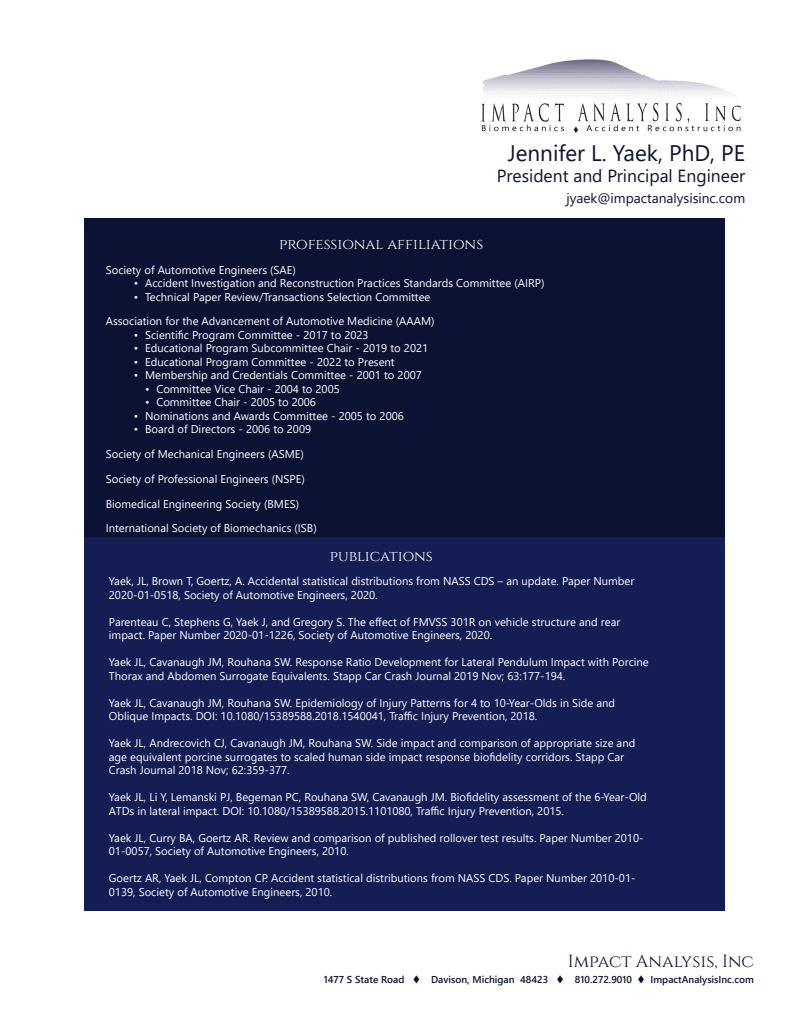
<style>
.page{position:relative;width:810px;height:1035px;background:#fff}
.page>*{position:absolute;margin:0;border:0;box-sizing:border-box;transform-origin:0 0}
.t1{font:22.5px "Yu Gothic UI";color:#0c1233}
.t2{font:17.5px "Yu Gothic UI";color:#0c1233}
.t3{font:17.5px "Cinzel";color:#0c1233}
.t4{font:15px "Cinzel";color:#fff}
.t5{font:13.75px "Yu Gothic UI";color:#0c1233}
.t6{font:11.25px/13.5px "Yu Gothic UI";color:#fff}
.t7{font:700 10px "Yu Gothic UI";color:#0c1233}
</style>
<div class="page">
<img style="left:481px;top:60px;width:260px;height:73px">
<div style="left:84px;top:219px;width:641px;height:319px;background:#0c1233"></div>
<div style="left:84px;top:537px;width:641px;height:374px;background:#141d54"></div>
<h1 class="t1" style="left:508px;top:132px;width:239px">Jennifer L. Yaek, PhD, PE</h1>
<h2 class="t2" style="left:497px;top:159px;width:250px">President and Principal Engineer</h2>
<p class="t5" style="left:566px;top:185px;width:180px">jyaek@impactanalysisinc.com</p>
<p class="t4" style="left:279px;top:235px;width:206px">professional affiliations</p>
<p class="t6" style="left:106px;top:261px;width:192px">Society of Automotive Engineers (SAE)</p>
<p class="t6" style="left:134px;top:275px;width:412px">• Accident Investigation and Reconstruction Practices Standards Committee (AIRP)</p>
<p class="t6" style="left:134px;top:288px;width:298px">• Technical Paper Review/Transactions Selection Committee</p>
<p class="t6" style="left:106px;top:313px;width:330px">Association for the Advancement of Automotive Medicine (AAAM)</p>
<p class="t6" style="left:134px;top:326px;width:236px">• Scientific Program Committee - 2017 to 2023</p>
<p class="t6" style="left:134px;top:340px;width:296px">• Educational Program Subcommittee Chair - 2019 to 2021</p>
<p class="t6" style="left:134px;top:353px;width:262px">• Educational Program Committee - 2022 to Present</p>
<p class="t6" style="left:134px;top:367px;width:289px">• Membership and Credentials Committee - 2001 to 2007</p>
<p class="t6" style="left:145px;top:380px;width:196px">• Committee Vice Chair - 2004 to 2005</p>
<p class="t6" style="left:145px;top:394px;width:172px">• Committee Chair - 2005 to 2006</p>
<p class="t6" style="left:134px;top:407px;width:271px">• Nominations and Awards Committee - 2005 to 2006</p>
<p class="t6" style="left:134px;top:421px;width:179px">• Board of Directors - 2006 to 2009</p>
<p class="t6" style="left:106px;top:446px;width:200px">Society of Mechanical Engineers (ASME)</p>
<p class="t6" style="left:106px;top:470px;width:201px">Society of Professional Engineers (NSPE)</p>
<p class="t6" style="left:106px;top:495px;width:195px">Biomedical Engineering Society (BMES)</p>
<p class="t6" style="left:106px;top:520px;width:212px">International Society of Biomechanics (ISB)</p>
<p class="t4" style="left:330px;top:548px;width:104px">publications</p>
<p class="t6" style="left:109px;top:573px;width:527px">Yaek, JL, Brown T, Goertz, A. Accidental statistical distributions from NASS CDS – an update. Paper Number<br>2020-01-0518, Society of Automotive Engineers, 2020.</p>
<p class="t6" style="left:109px;top:613px;width:513px">Parenteau C, Stephens G, Yaek J, and Gregory S. The effect of FMVSS 301R on vehicle structure and rear impact. Paper Number 2020-01-1226, Society of Automotive Engineers, 2020.</p>
<p class="t6" style="left:109px;top:654px;width:541px">Yaek JL, Cavanaugh JM, Rouhana SW. Response Ratio Development for Lateral Pendulum Impact with Porcine<br>Thorax and Abdomen Surrogate Equivalents. Stapp Car Crash Journal 2019 Nov; 63:177-194.</p>
<p class="t6" style="left:109px;top:694px;width:508px">Yaek JL, Cavanaugh JM, Rouhana SW. Epidemiology of Injury Patterns for 4 to 10-Year-Olds in Side and<br>Oblique Impacts. DOI: 10.1080/15389588.2018.1540041, Traffic Injury Prevention, 2018.</p>
<p class="t6" style="left:109px;top:735px;width:528px">Yaek JL, Andrecovich CJ, Cavanaugh JM, Rouhana SW. Side impact and comparison of appropriate size and age equivalent porcine surrogates to scaled human side impact response biofidelity corridors. Stapp Car<br>Crash Journal 2018 Nov; 62:359-377.</p>
<p class="t6" style="left:109px;top:789px;width:539px">Yaek JL, Li Y, Lemanski PJ, Begeman PC, Rouhana SW, Cavanaugh JM. Biofidelity assessment of the 6-Year-Old<br>ATDs in lateral impact. DOI: 10.1080/15389588.2015.1101080, Traffic Injury Prevention, 2015.</p>
<p class="t6" style="left:109px;top:829px;width:536px">Yaek JL, Curry BA, Goertz AR. Review and comparison of published rollover test results. Paper Number 2010-<br>01-0057, Society of Automotive Engineers, 2010.</p>
<p class="t6" style="left:109px;top:870px;width:528px">Goertz AR, Yaek JL, Compton CP. Accident statistical distributions from NASS CDS. Paper Number 2010-01-<br>0139, Society of Automotive Engineers, 2010.</p>
<h2 class="t3" style="left:568px;top:951px;width:188px">Impact Analysis, Inc</h2>
<p class="t7" style="left:324px;top:974px;width:432px">1477 S State Road ▼ Davison, Michigan 48423 ▼ 810.272.9010 ▼ ImpactAnalysisInc.com</p>
</div>
